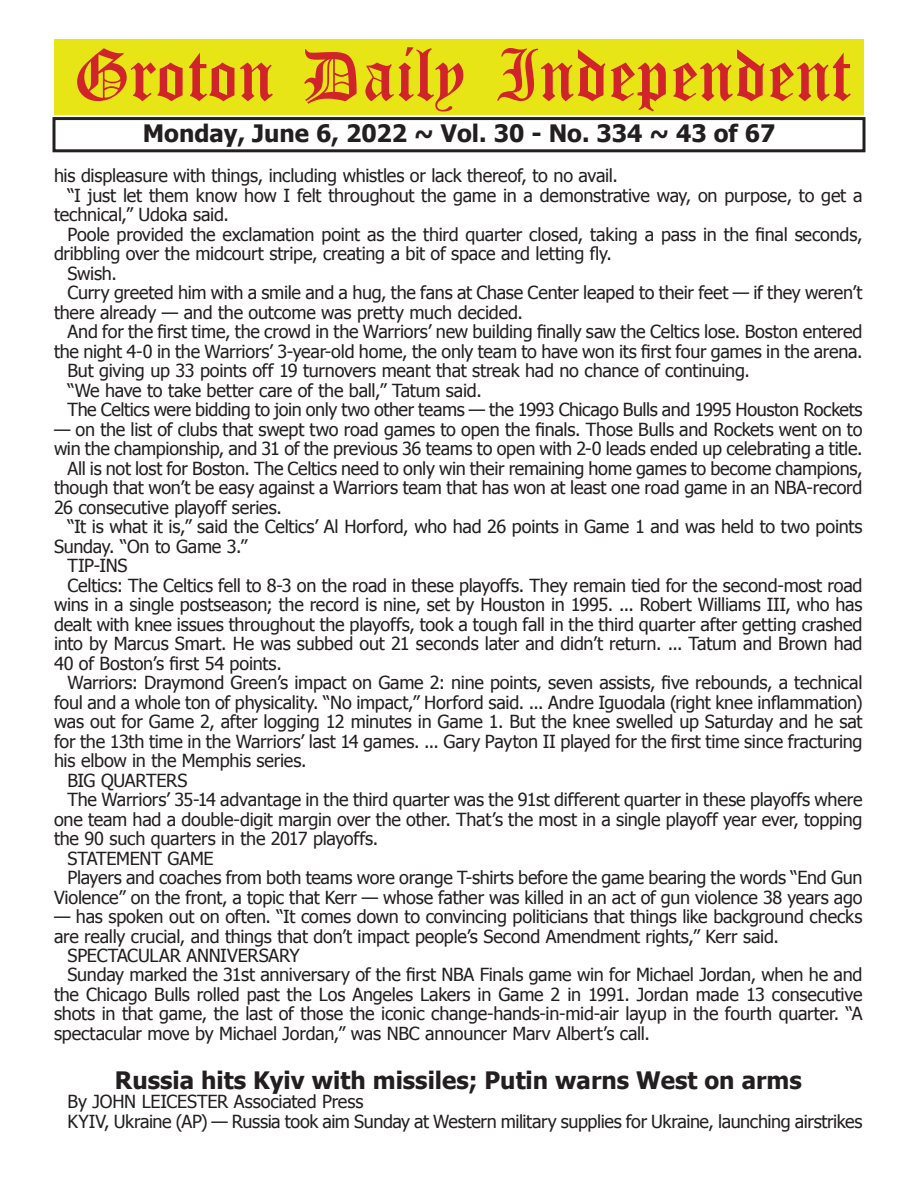
<style>
.page{position:relative;width:918px;height:1188px;background:#fff}
.page>*{position:absolute;margin:0;border:0;box-sizing:border-box;transform-origin:0 0}
.t1{font:54px "Old English Five";color:#d1232a}
.t2{font:700 24px "Tahoma";color:#231f20}
.t3{font:18px/19.5px "Tahoma";letter-spacing:-.015em;color:#231f20}
</style>
<div class="page">
<div style="left:52px;top:117px;width:814px;height:35px;border:3px solid #231f20"></div>
<div style="left:54px;top:40px;width:810px;height:75px;background:#e7e515"></div>
<h1 class="t1" style="left:73px;top:50px;width:779px">Groton Daily Independent</h1>
<h2 class="t2" style="left:143px;top:116px;width:634px">Monday, June 6, 2022 ~ Vol. 30 - No. 334 ~ 43 of 67</h2>
<p class="t3" style="left:54px;top:165px;width:565px">his displeasure with things, including whistles or lack thereof, to no avail.</p>
<p class="t3" style="left:68px;top:185px;width:797px">“I just let them know how I felt throughout the game in a demonstrative way, on purpose, to get a</p>
<p class="t3" style="left:54px;top:204px;width:177px">technical,” Udoka said.</p>
<p class="t3" style="left:68px;top:224px;width:796px">Poole provided the exclamation point as the third quarter closed, taking a pass in the final seconds,</p>
<p class="t3" style="left:54px;top:243px;width:560px">dribbling over the midcourt stripe, creating a bit of space and letting fly.</p>
<p class="t3" style="left:68px;top:263px;width:51px">Swish.</p>
<p class="t3" style="left:68px;top:282px;width:796px">Curry greeted him with a smile and a hug, the fans at Chase Center leaped to their feet — if they weren’t</p>
<p class="t3" style="left:54px;top:302px;width:470px">there already — and the outcome was pretty much decided.</p>
<p class="t3" style="left:68px;top:321px;width:796px">And for the first time, the crowd in the Warriors’ new building finally saw the Celtics lose. Boston entered</p>
<p class="t3" style="left:54px;top:341px;width:810px">the night 4-0 in the Warriors’ 3-year-old home, the only team to have won its first four games in the arena.</p>
<p class="t3" style="left:68px;top:360px;width:684px">But giving up 33 points off 19 turnovers meant that streak had no chance of continuing.</p>
<p class="t3" style="left:68px;top:380px;width:416px">“We have to take better care of the ball,” Tatum said.</p>
<p class="t3" style="left:68px;top:399px;width:797px">The Celtics were bidding to join only two other teams — the 1993 Chicago Bulls and 1995 Houston Rockets</p>
<p class="t3" style="left:54px;top:419px;width:810px">— on the list of clubs that swept two road games to open the finals. Those Bulls and Rockets went on to</p>
<p class="t3" style="left:54px;top:438px;width:810px">win the championship, and 31 of the previous 36 teams to open with 2-0 leads ended up celebrating a title.</p>
<p class="t3" style="left:68px;top:458px;width:796px">All is not lost for Boston. The Celtics need to only win their remaining home games to become champions,</p>
<p class="t3" style="left:54px;top:477px;width:810px">though that won’t be easy against a Warriors team that has won at least one road game in an NBA-record</p>
<p class="t3" style="left:54px;top:497px;width:229px">26 consecutive playoff series.</p>
<p class="t3" style="left:68px;top:516px;width:797px">“It is what it is,” said the Celtics’ Al Horford, who had 26 points in Game 1 and was held to two points</p>
<p class="t3" style="left:54px;top:536px;width:195px">Sunday. “On to Game 3.”</p>
<p class="t3" style="left:68px;top:555px;width:62px">TIP-INS</p>
<p class="t3" style="left:68px;top:575px;width:797px">Celtics: The Celtics fell to 8-3 on the road in these playoffs. They remain tied for the second-most road</p>
<p class="t3" style="left:54px;top:594px;width:810px">wins in a single postseason; the record is nine, set by Houston in 1995. ... Robert Williams III, who has</p>
<p class="t3" style="left:54px;top:613px;width:810px">dealt with knee issues throughout the playoffs, took a tough fall in the third quarter after getting crashed</p>
<p class="t3" style="left:54px;top:633px;width:810px">into by Marcus Smart. He was subbed out 21 seconds later and didn’t return. ... Tatum and Brown had</p>
<p class="t3" style="left:54px;top:652px;width:229px">40 of Boston’s first 54 points.</p>
<p class="t3" style="left:68px;top:672px;width:797px">Warriors: Draymond Green’s impact on Game 2: nine points, seven assists, five rebounds, a technical</p>
<p class="t3" style="left:54px;top:691px;width:810px">foul and a whole ton of physicality. “No impact,” Horford said. ... Andre Iguodala (right knee inflammation)</p>
<p class="t3" style="left:54px;top:711px;width:810px">was out for Game 2, after logging 12 minutes in Game 1. But the knee swelled up Saturday and he sat</p>
<p class="t3" style="left:54px;top:730px;width:810px">for the 13th time in the Warriors’ last 14 games. ... Gary Payton II played for the first time since fracturing</p>
<p class="t3" style="left:54px;top:750px;width:254px">his elbow in the Memphis series.</p>
<p class="t3" style="left:68px;top:769px;width:122px">BIG QUARTERS</p>
<p class="t3" style="left:68px;top:789px;width:796px">The Warriors’ 35-14 advantage in the third quarter was the 91st different quarter in these playoffs where</p>
<p class="t3" style="left:54px;top:808px;width:810px">one team had a double-digit margin over the other. That’s the most in a single playoff year ever, topping</p>
<p class="t3" style="left:54px;top:828px;width:326px">the 90 such quarters in the 2017 playoffs.</p>
<p class="t3" style="left:68px;top:847px;width:148px">STATEMENT GAME</p>
<p class="t3" style="left:68px;top:867px;width:797px">Players and coaches from both teams wore orange T-shirts before the game bearing the words “End Gun</p>
<p class="t3" style="left:54px;top:886px;width:810px">Violence” on the front, a topic that Kerr — whose father was killed in an act of gun violence 38 years ago</p>
<p class="t3" style="left:54px;top:906px;width:810px">— has spoken out on often. “It comes down to convincing politicians that things like background checks</p>
<p class="t3" style="left:54px;top:925px;width:726px">are really crucial, and things that don’t impact people’s Second Amendment rights,” Kerr said.</p>
<p class="t3" style="left:68px;top:945px;width:234px">SPECTACULAR ANNIVERSARY</p>
<p class="t3" style="left:68px;top:964px;width:796px">Sunday marked the 31st anniversary of the first NBA Finals game win for Michael Jordan, when he and</p>
<p class="t3" style="left:54px;top:984px;width:810px">the Chicago Bulls rolled past the Los Angeles Lakers in Game 2 in 1991. Jordan made 13 consecutive</p>
<p class="t3" style="left:54px;top:1003px;width:810px">shots in that game, the last of those the iconic change-hands-in-mid-air layup in the fourth quarter. “A</p>
<p class="t3" style="left:54px;top:1023px;width:597px">spectacular move by Michael Jordan,” was NBC announcer Marv Albert’s call.</p>
<h2 class="t2" style="left:115px;top:1063px;width:688px">Russia hits Kyiv with missiles; Putin warns West on arms</h2>
<p class="t3" style="left:68px;top:1091px;width:796px">By JOHN LEICESTER Associated Press<br>KYIV, Ukraine (AP) — Russia took aim Sunday at Western military supplies for Ukraine, launching airstrikes</p>
</div>
